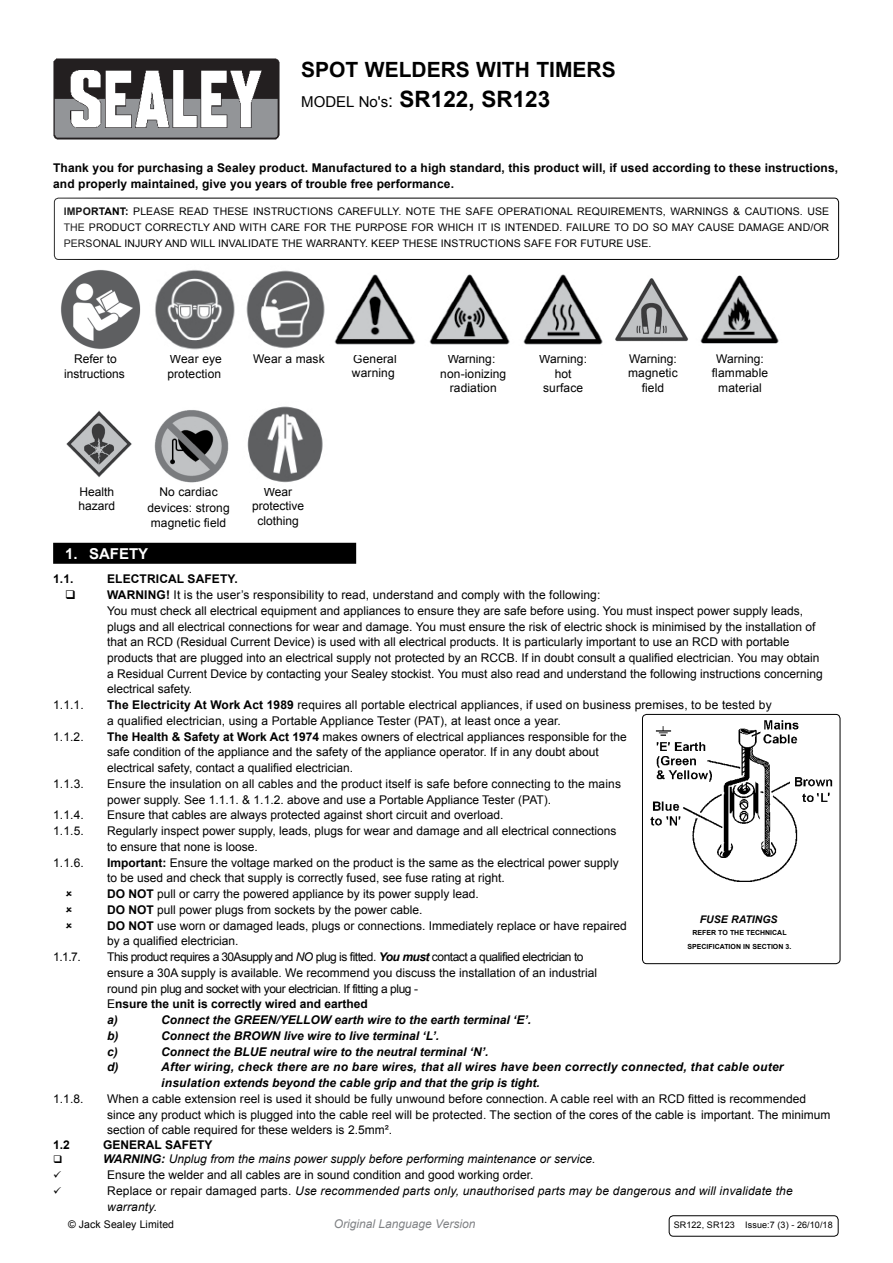
<style>
.page{position:relative;width:893px;height:1263px;background:#fff}
.page>*{position:absolute;margin:0;border:0;box-sizing:border-box;transform-origin:0 0}
.t1{font:700 22.5px "Arial";color:#000}
.t2{font:700 21px "Arial";letter-spacing:.055em;color:#000}
.t3{font:700 21px "Arial";color:#000}
.t4{font:700 15px "Arial";color:#fff}
.t5{font:12px/15.8px "Arial";color:#000}
.t6{font:12px/15.8px "Arial";letter-spacing:-.035em;color:#000}
.t7{font:700 12px/15.8px "Arial";letter-spacing:.01em;color:#000}
.t8{font:italic 12px/15.8px "Arial";letter-spacing:.015em;color:#000}
.t9{font:italic 700 12px "Arial";color:#000}
.t10{font:italic 700 12px/15.8px "Arial";letter-spacing:.02em;color:#000}
.t11{font:italic 12px "Arial";color:#808285}
.t12{font:10.5px/15.8px "Arial";letter-spacing:.01em;color:#000;text-align:justify}
.t13{font:italic 700 10.5px "Arial";color:#000}
.t14{font:9px "Arial";letter-spacing:.01em;color:#000}
.t15{font:700 7.05px/14.4px "Arial";color:#000}
.s1{font-weight:400;font-size:15px}
.s2{font-weight:400;font-size:18px}
.s3{font-weight:700}
.s4{font-style:italic}
.s5{font-weight:700;font-style:italic}
.s6{font-style:normal}
</style>
<div class="page">
<img style="left:154px;top:410px;width:75px;height:73px">
<img style="left:61px;top:270px;width:80px;height:79px">
<img style="left:155px;top:270px;width:261px;height:80px">
<img style="left:429px;top:274px;width:81px;height:71px">
<img style="left:523px;top:274px;width:80px;height:71px">
<img style="left:615px;top:278px;width:73px;height:64px">
<img style="left:700px;top:275px;width:79px;height:69px">
<img style="left:53px;top:58px;width:227px;height:82px">
<div style="left:54px;top:198px;width:785px;height:62px;border:1px solid #000;border-radius:4px"></div>
<div style="left:53px;top:543px;width:303px;height:21px;background:#000"></div>
<img style="left:66px;top:410px;width:66px;height:68px">
<img style="left:650px;top:720px;width:183px;height:162px">
<div style="left:642px;top:714px;width:198px;height:250px;border:1px solid #000;border-radius:4px"></div>
<img style="left:247px;top:406px;width:76px;height:77px">
<div style="left:669px;top:1215px;width:169px;height:21px;border:1px solid #000;border-radius:4px"></div>
<h2 class="t2" style="left:301px;top:56px;width:190px">spot welders with</h2>
<h2 class="t3" style="left:536px;top:56px;width:65px">timers</h2>
<h1 class="t1" style="left:301px;top:84px;width:251px"><span class="s1">MODEL No's</span><span class="s2">:</span> SR122, SR123</h1>
<p class="t7" style="left:53px;top:161px;width:786px">Thank you for purchasing a Sealey product. Manufactured to a high standard, this product will, if used according to these instructions, and properly maintained, give you years of trouble free performance.</p>
<p class="t12" style="left:64px;top:204px;width:767px"><span class="s3">IMPORTANT:</span> PLEASE READ THESE INSTRUCTIONS CAREFULLY. NOTE THE SAFE OPERATIONAL REQUIREMENTS, WARNINGS &amp; CAUTIONS. USE THE PRODUCT CORRECTLY AND WITH CARE FOR THE PURPOSE FOR WHICH IT IS INTENDED. FAILURE TO DO SO MAY CAUSE DAMAGE AND/OR PERSONAL INJURY AND WILL INVALIDATE THE WARRANTY. KEEP THESE INSTRUCTIONS SAFE FOR FUTURE USE.</p>
<p class="t5" style="left:64px;top:352px;width:62px;line-height:14.4px;text-align:center">Refer to instructions</p>
<p class="t5" style="left:167px;top:352px;width:56px;line-height:14.4px">Wear eye protection</p>
<p class="t5" style="left:253px;top:351px;width:73px">Wear a mask</p>
<p class="t5" style="left:352px;top:352px;width:46px;line-height:14.4px">General warning</p>
<p class="t5" style="left:440px;top:352px;width:68px;line-height:14.4px;text-align:center">Warning: non-ionizing radiation</p>
<p class="t5" style="left:539px;top:352px;width:49px;line-height:14.4px;text-align:center">Warning: hot surface</p>
<p class="t5" style="left:628px;top:352px;width:51px;line-height:14.4px;text-align:center">Warning: magnetic field</p>
<p class="t5" style="left:712px;top:352px;width:58px;line-height:14.4px;text-align:center">Warning: flammable material</p>
<p class="t5" style="left:147px;top:484px;width:84px;text-align:center">No cardiac devices: strong magnetic field</p>
<p class="t5" style="left:78px;top:485px;width:38px;line-height:14.4px">Health hazard</p>
<p class="t5" style="left:252px;top:485px;width:54px;line-height:14.4px;text-align:center">Wear protective clothing</p>
<p class="t4" style="left:65px;top:543px;width:85px">1. safety</p>
<p class="t7" style="left:53px;top:571px;width:43px">1.1. E</p>
<p class="t7" style="left:115px;top:571px;width:90px">LECTRICAL SAFE</p>
<p class="t5" style="left:107px;top:571px;width:717px;text-indent:113px"><span class="s3">TY.<br>WARNING!</span> It is the user’s responsibility to read, understand and comply with the following:<br>You must check all electrical equipment and appliances to ensure they are safe before using. You must inspect power supply leads, plugs and all electrical connections for wear and damage. You must ensure the risk of electric shock is minimised by the installation of that an RCD (Residual Current Device) is used with all electrical products. It is particularly important to use an RCD with portable products that are plugged into an electrical supply not protected by an RCCB. If in doubt consult a qualified electrician. You may obtain a Residual Current Device by contacting your Sealey stockist. You must also read and understand the following instructions concerning electrical safety.</p>
<p class="t5" style="left:53px;top:697px;width:32px">1.1.1.</p>
<p class="t5" style="left:107px;top:697px;width:666px"><span class="s3">The Electricity At Work Act 1989</span> requires all portable electrical appliances, if used on business premises, to be tested by a qualified electrician, using a Portable Appliance Tester (PAT), at least once a year.</p>
<p class="t5" style="left:53px;top:729px;width:32px">1.1.2.</p>
<p class="t5" style="left:107px;top:729px;width:521px"><span class="s3">The Health &amp; Safety at Work Act 1974</span> makes owners of electrical appliances responsible for the safe condition of the appliance and the safety of the appliance operator. If in any doubt about electrical safety, contact a qualified electrician.</p>
<p class="t5" style="left:53px;top:776px;width:32px">1.1.3.</p>
<p class="t5" style="left:107px;top:776px;width:515px">Ensure the insulation on all cables and the product itself is safe before connecting to the mains power supply. See 1.1.1. &amp; 1.1.2. above and use a Portable Appliance Tester (PAT).</p>
<p class="t5" style="left:53px;top:807px;width:32px">1.1.4.</p>
<p class="t5" style="left:107px;top:807px;width:398px">Ensure that cables are always protected against short circuit and overload.</p>
<p class="t5" style="left:53px;top:823px;width:32px">1.1.5.</p>
<p class="t5" style="left:107px;top:823px;width:511px">Regularly inspect power supply, leads, plugs for wear and damage and all electrical connections to ensure that none is loose.</p>
<p class="t5" style="left:53px;top:855px;width:32px">1.1.6.</p>
<p class="t5" style="left:107px;top:855px;width:521px"><span class="s3">Important:</span> Ensure the voltage marked on the product is the same as the electrical power supply to be used and check that supply is correctly fused, see fuse rating at right.<br><span class="s3">DO NOT</span> pull or carry the powered appliance by its power supply lead.<br><span class="s3">DO NOT</span> pull power plugs from sockets by the power cable.<br><span class="s3">DO NOT</span> use worn or damaged leads, plugs or connections. Immediately replace or have repaired by a qualified electrician.</p>
<p class="t5" style="left:53px;top:949px;width:29px">1.1.7.</p>
<p class="t6" style="left:107px;top:949px;width:492px">This product requires a 30Asupply and <span class="s4">NO</span> plug is fitted. <span class="s5">You must</span> contact a qualified electrician to ensure a 30A supply is available. We recommend you discuss the installation of an industrial round pin plug and socket with your electrician. If fitting a plug -<br>E<span class="s3">nsure the unit is correctly wired and earthed<br></span><span class="s5">a)</span></p>
<p class="t13" style="left:700px;top:912px;width:79px">FUSE RATING S</p>
<p class="t15" style="left:692px;top:925px;width:11px">REFE</p>
<p class="t15" style="left:687px;top:925px;width:105px;text-indent:24px">R TO THE TECHNICAL<br>SPECIFICATION IN SECTION 3.</p>
<p class="t9" style="left:161px;top:1012px;width:372px">Connect the green/yellow earth wire to the earth terminal ‘E’.</p>
<p class="t9" style="left:107px;top:1028px;width:13px">b)</p>
<p class="t9" style="left:161px;top:1028px;width:279px">Connect the brown live wire to live terminal ‘L’.</p>
<p class="t9" style="left:107px;top:1043px;width:12px">c)</p>
<p class="t9" style="left:161px;top:1043px;width:329px">Connect the blue neutral wire to the neutral terminal ‘N’.</p>
<p class="t9" style="left:107px;top:1059px;width:13px">d)</p>
<p class="t10" style="left:161px;top:1060px;width:625px">After wiring, check there are no bare wires, that all wires have been correctly connected, that cable outer insulation extends beyond the cable grip and that the grip is tight.</p>
<p class="t5" style="left:53px;top:1091px;width:32px">1.1.8.</p>
<p class="t5" style="left:107px;top:1091px;width:725px">When a cable extension reel is used it should be fully unwound before connection. A cable reel with an RCD fitted is recommended since any product which is plugged into the cable reel will be protected. The section of the cores of the cable is important. The minimum section of cable required for these welders is 2.5mm².</p>
<p class="t7" style="left:53px;top:1137px;width:18px">1.2</p>
<p class="t7" style="left:103px;top:1137px;width:79px">GENERAL SAFE</p>
<p class="t7" style="left:197px;top:1137px;width:17px">TY</p>
<p class="t8" style="left:103px;top:1151px;width:494px"><span class="s3">WARNING:</span> Unplug from the mains power supply before performing maintenance or service.</p>
<p class="t5" style="left:107px;top:1167px;width:428px">Ensure the welder and all cables are in sound condition and good working order.</p>
<p class="t8" style="left:107px;top:1183px;width:687px"><span class="s6">Replace or repair damaged parts.</span> Use recommended parts only, unauthorised parts may be dangerous and will invalidate the warranty.</p>
<p class="t12" style="left:68px;top:1217px;width:108px">© Jack Sealey Limited</p>
<p class="t11" style="left:334px;top:1216px;width:143px">Original Language Version</p>
<p class="t14" style="left:674px;top:1219px;width:160px">sR122, SR123 Issue:7 (3) - 26/10/18</p>
</div>
